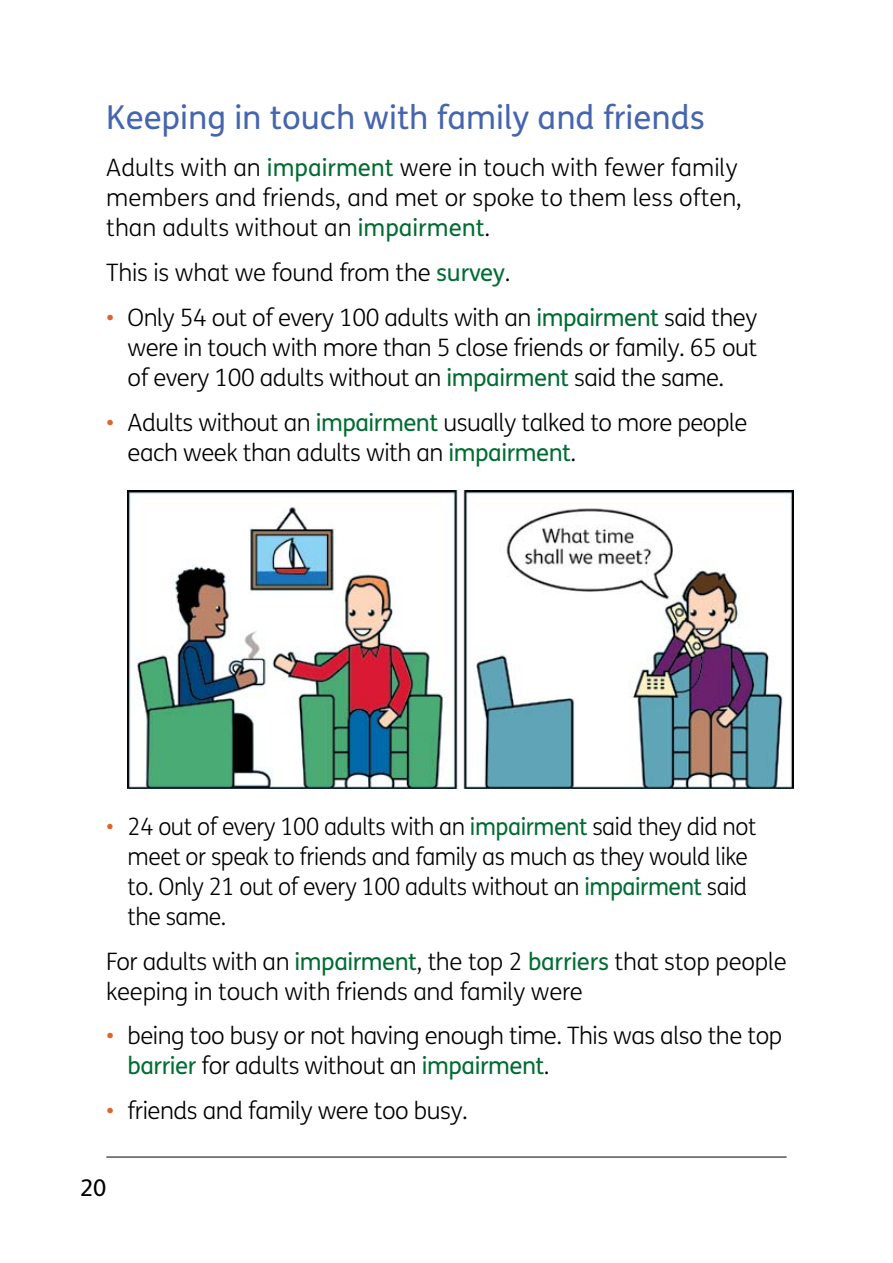
<style>
.page{position:relative;width:893px;height:1263px;background:#fff}
.page>*{position:absolute;margin:0;border:0;box-sizing:border-box;transform-origin:0 0}
.t1{font:33px "FS Me";color:#4665af}
.Bullet_1{font:300 24px/30px "FS Me";letter-spacing:-.02em;color:#000}
.Body_Copy{font:300 24px/30px "FS Me";letter-spacing:-.01em;color:#000}
.Bullet_1-2{font:300 24px/30px "FS Me";letter-spacing:-.02em;color:#000;scale:.96 1}
.t2{font:24px "FS Albert";color:#000}
.s1{font-weight:400;color:#006c32}
.s2{color:#dc642d}
</style>
<div class="page">
<hr style="left:106px;top:1157px;width:681px;height:1px;background:#000">
<img style="left:128px;top:490px;width:665px;height:298px">
<h2 class="t1" style="left:106px;top:95px;width:600px">Keeping in touch with family and friends</h2>
<p class="Body_Copy" style="left:106px;top:152px;width:637px">Adults with an <span class="s1">impairment</span> were in touch with fewer family members and friends, and met or spoke to them less often, than adults without an <span class="s1">impairment</span>.</p>
<p class="Body_Copy" style="left:106px;top:257px;width:406px">This is what we found from the <span class="s1">survey</span>.</p>
<p class="Bullet_1" style="left:128px;top:302px;width:631px;text-align:justify;text-indent:-21px"><span class="s2">•</span> Only 54 out of every 100 adults with an <span class="s1">impairment</span> said they were in touch with more than 5 close friends or family. 65 out of every 100 adults without an <span class="s1">impairment</span> said the same.</p>
<p class="Bullet_1" style="left:128px;top:407px;width:621px;text-indent:-21px"><span class="s2">•</span> Adults without an <span class="s1">impairment</span> usually talked to more people each week than adults with an <span class="s1">impairment</span>.</p>
<p class="Bullet_1-2" style="left:128px;top:810px;width:657px;text-indent:-21px"><span class="s2">•</span> 24 out of every 100 adults with an <span class="s1">impairment</span> said they did not meet or speak to friends and family as much as they would like to. Only 21 out of every 100 adults without an <span class="s1">impairment</span> said the same.</p>
<p class="Body_Copy" style="left:106px;top:945px;width:682px">For adults with an <span class="s1">impairment</span>, the top 2 <span class="s1">barriers</span> that stop people keeping in touch with friends and family were</p>
<p class="Bullet_1" style="left:128px;top:1020px;width:656px;text-indent:-21px"><span class="s2">•</span> being too busy or not having enough time. This was also the top <span class="s1">barrier</span> for adults without an <span class="s1">impairment</span>.</p>
<p class="Bullet_1" style="left:106px;top:1095px;width:363px"><span class="s2">•</span> friends and family were too busy.</p>
<p class="t2" style="left:80px;top:1172px;width:28px">20</p>
</div>
